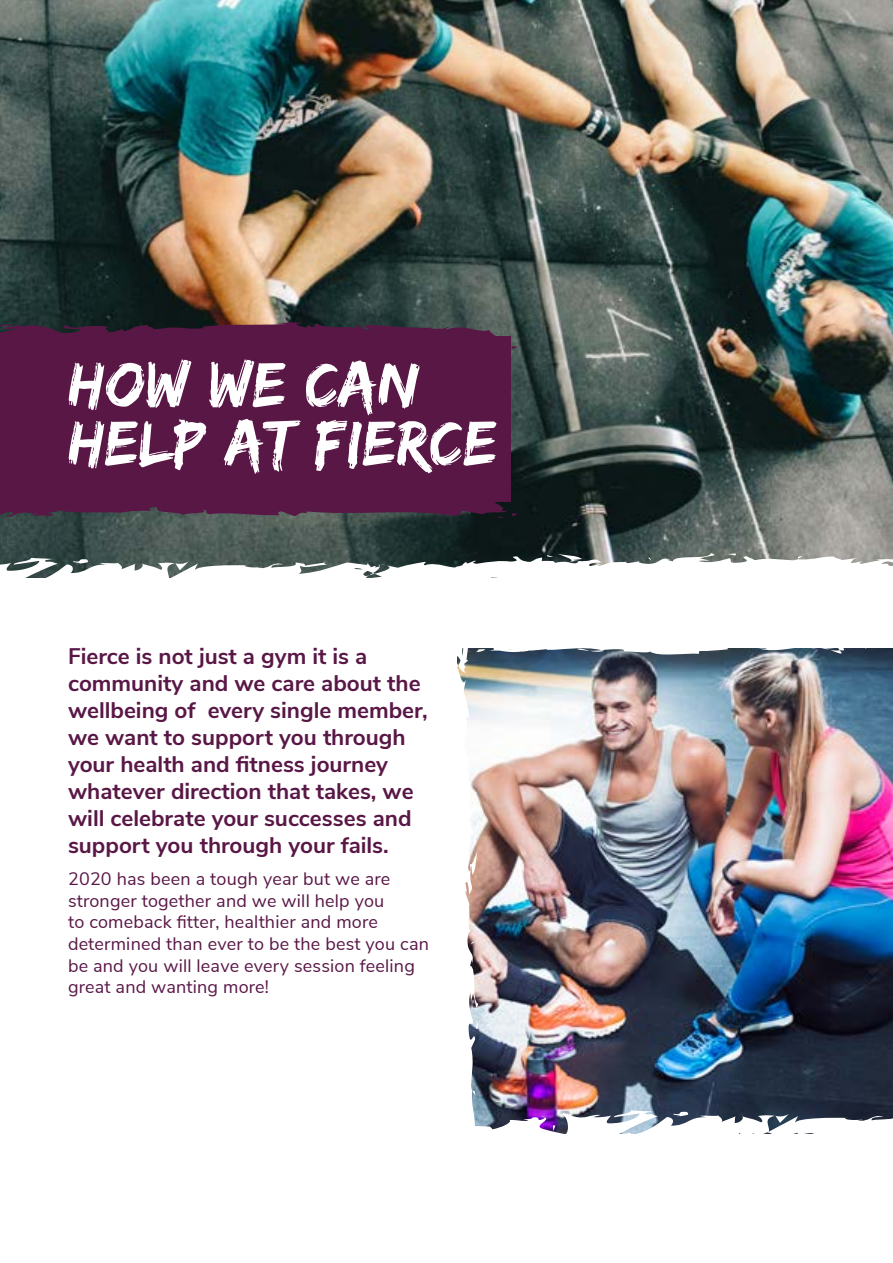
<style>
.page{position:relative;width:893px;height:1263px;background:#fff}
.page>*{position:absolute;margin:0;border:0;box-sizing:border-box;transform-origin:0 0}
.t1{font:66px/58.5px "Edo";letter-spacing:.01em;color:#fff}
.t2{font:700 22.5px/27px "Nunito Sans";color:#591746}
.t3{font:18px/21.6px "Nunito Sans";letter-spacing:.01em;color:#591746}
</style>
<div class="page">
<img style="left:478px;top:679px;width:415px;height:427px">
<img style="left:478px;top:1106px;width:415px;height:28px">
<img style="left:461px;top:679px;width:17px;height:448px">
<img style="left:457px;top:648px;width:436px;height:31px">
<svg style="left:472px;top:1088px;width:3px;height:8px"></svg>
<svg style="left:474px;top:840px;width:2px;height:6px"></svg>
<svg style="left:470px;top:933px;width:4px;height:11px"></svg>
<svg style="left:474px;top:1017px;width:4px;height:12px"></svg>
<img style="left:0;top:0;width:893px;height:553px">
<svg style="left:0;top:553px;width:893px;height:25px"></svg>
<div style="left:0;top:337px;width:510px;height:165px;background:#591746"></div>
<svg style="left:0;top:315px;width:518px;height:43px"></svg>
<svg style="left:0;top:468px;width:518px;height:57px"></svg>
<h1 class="t1" style="left:68px;top:353px;width:430px">How we can help at Fierce</h1>
<p class="t2" style="left:68px;top:641px;width:361px">Fierce is not just a gym it is a community and we care about the wellbeing of every single member, we want to support you through your health and fitness journey whatever direction that takes, we will celebrate your successes and support you through your fails.</p>
<p class="t3" style="left:68px;top:867px;width:362px">2020 has been a tough year but we are stronger together and we will help you<br>to comeback fitter, healthier and more determined than ever to be the best you can be and you will leave every session feeling great and wanting more!</p>
</div>
